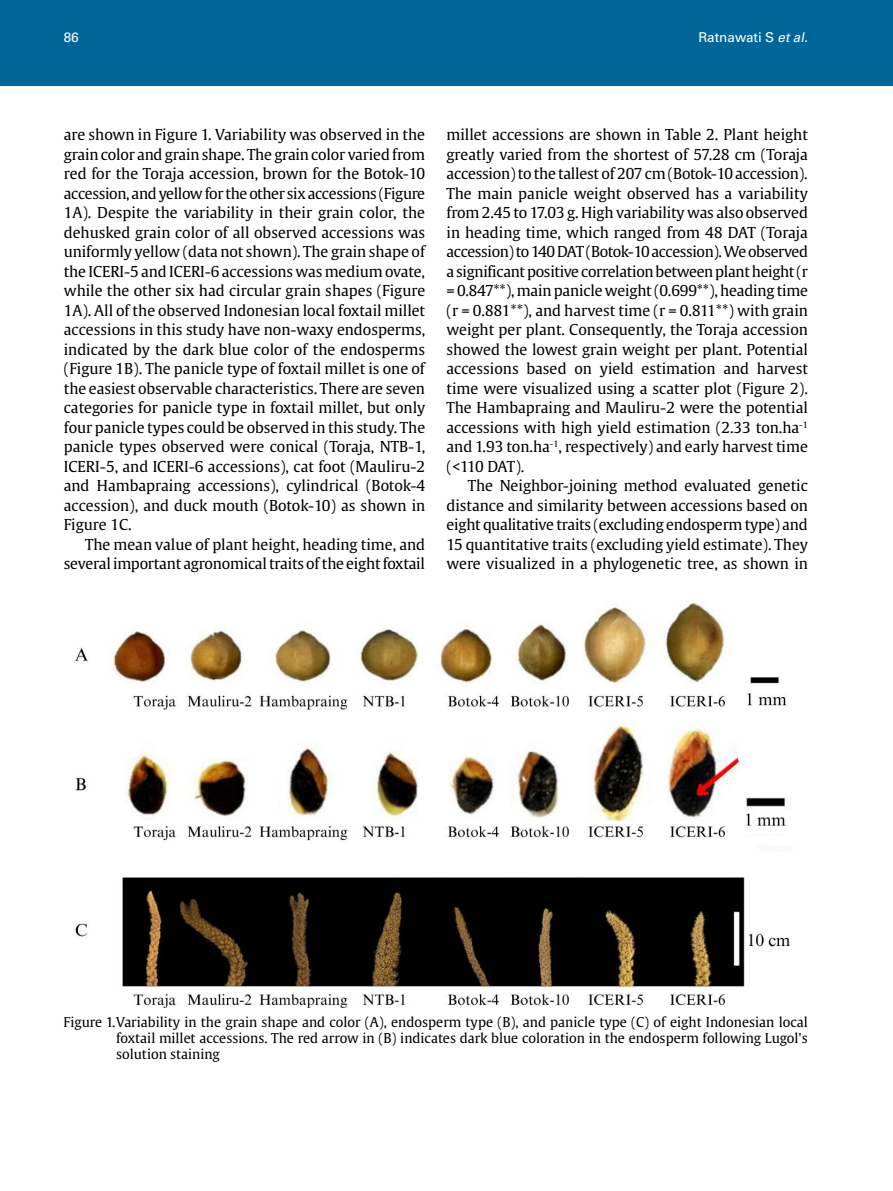
<style>
.page{position:relative;width:893px;height:1191px;background:#fff}
.page>*{position:absolute;margin:0;border:0;box-sizing:border-box;transform-origin:0 0}
.t1{font:15px/19.5px "Gulliver";color:#000;text-align:justify}
.t2{font:13.5px/16.2px "Gulliver";color:#000;text-align:justify}
.t3{font:13.5px "Univers LT Std";color:#fff}
.s1{font-style:italic}
</style>
<div class="page">
<img style="left:75px;top:599px;width:716px;height:408px">
<div style="left:0;top:0;width:893px;height:85px;background:#069"></div>
<p class="t3" style="left:64px;top:30px;width:17px">86</p>
<p class="t3" style="left:698px;top:30px;width:114px">Ratnawati S <span class="s1">etal.</span></p>
<p class="t1" style="left:64px;top:125px;width:363px">are shown in Figure 1. Variability was observed in the grain color and grain shape. The grain color varied from red for the Toraja accession, brown for the Botok-10 accession, and yellow for the other six accessions (Figure 1A). Despite the variability in their grain color, the dehusked grain color of all observed accessions was uniformly yellow (data not shown). The grain shape of the ICERI-5 and ICERI-6 accessions was medium ovate, while the other six had circular grain shapes (Figure 1A). All of the observed Indonesian local foxtail millet accessions in this study have non-waxy endosperms, indicated by the dark blue color of the endosperms (Figure 1B). The panicle type of foxtail millet is one of the easiest observable characteristics. There are seven categories for panicle type in foxtail millet, but only four panicle types could be observed in this study. The panicle types observed were conical (Toraja, NTB-1, ICERI-5, and ICERI-6 accessions), cat foot (Mauliru-2 and Hambapraing accessions), cylindrical (Botok-4 accession), and duck mouth (Botok-10) as shown in Figure 1C.</p>
<p class="t1" style="left:64px;top:534px;width:363px;text-align:right">The mean value of plant height, heading time, and several important agronomical traits of the eight foxtail</p>
<p class="t1" style="left:446px;top:125px;width:363px">millet accessions are shown in Table 2. Plant height greatly varied from the shortest of 57.28 cm (Toraja accession) to the tallest of 207 cm (Botok-10 accession).<br>The main panicle weight observed has a variability from 2.45 to 17.03 g. High variability was also observed in heading time, which ranged from 48 DAT (Toraja accession) to 140 DAT (Botok-10 accession). We observed a significant positive correlation between plant height (r = 0.847**), main panicle weight (0.699**), heading time (r = 0.881**), and harvest time (r = 0.811**) with grain weight per plant. Consequently, the Toraja accession showed the lowest grain weight per plant. Potential accessions based on yield estimation and harvest time were visualized using a scatter plot (Figure 2).<br>The Hambapraing and Mauliru-2 were the potential accessions with high yield estimation (2.33 ton.ha<sup>-1 </sup>and 1.93 ton.ha<sup>-1</sup>, respectively) and early harvest time (&lt;110 DAT).</p>
<p class="t1" style="left:446px;top:476px;width:363px;text-indent:21px">The Neighbor-joining method evaluated genetic distance and similarity between accessions based on eight qualitative traits (excluding endosperm type) and 15 quantitative traits (excluding yield estimate). They were visualized in a phylogenetic tree, as shown in</p>
<p class="t2" style="left:116px;top:1013px;width:693px;text-indent:-53px">Figure 1.Variability in the grain shape and color (A), endosperm type (B), and panicle type (C) of eight Indonesian local foxtail millet accessions. The red arrow in (B) indicates dark blue coloration in the endosperm following Lugol's solution staining</p>
</div>
